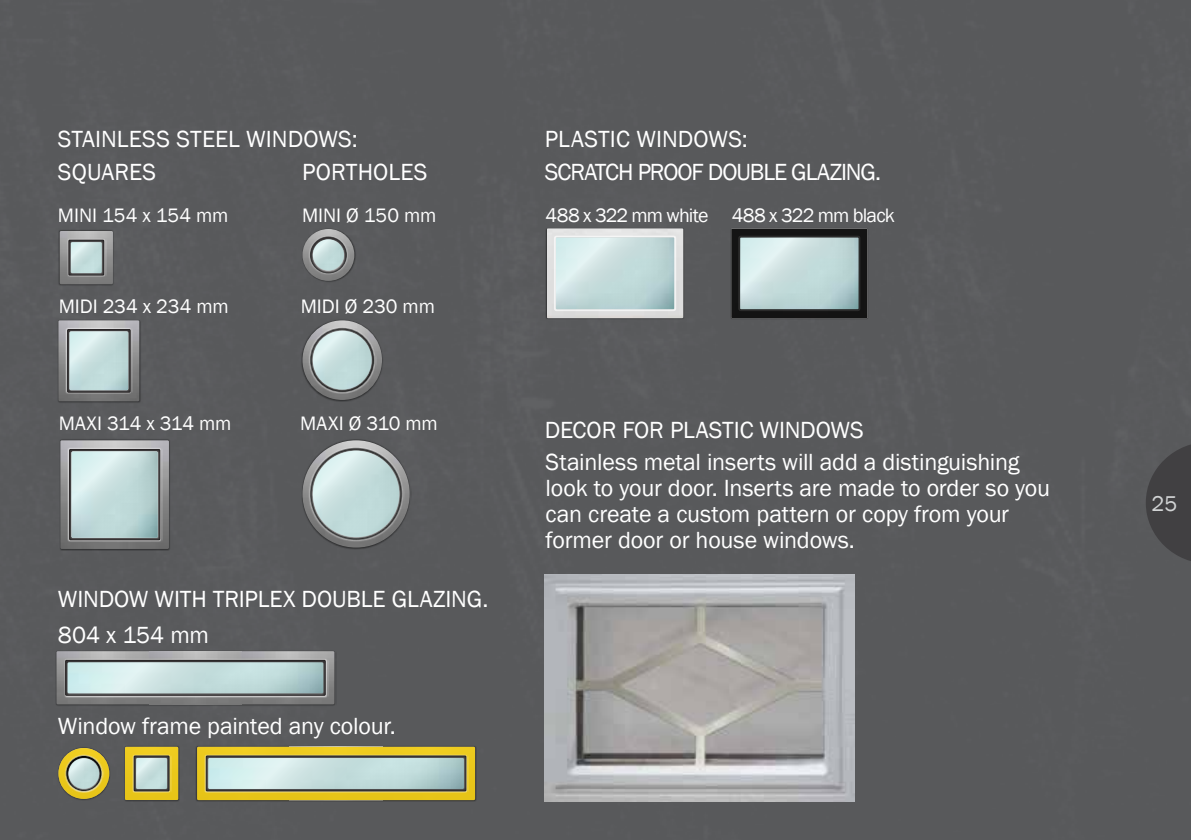
<style>
.page{position:relative;width:1191px;height:840px;background:#fff}
.page>*{position:absolute;margin:0;border:0;box-sizing:border-box;transform-origin:0 0}
.t1{font:24px/26px "Franklin Gothic";letter-spacing:-.01em;color:#fff}
.t2{font:24px "Franklin Gothic";letter-spacing:-.045em;color:#fff}
.t3{font:22px "Franklin Gothic";color:#d1d3d4}
.t4{font:20px "Franklin Gothic";letter-spacing:-.01em;color:#fff}
.t5{font:20px "Franklin Gothic";letter-spacing:-.04em;color:#fff}
</style>
<div class="page">
<div style="left:0;top:0;width:1191px;height:839px;background:#58595b"></div>
<svg style="left:1145px;top:441px;width:46px;height:122px;background:#484749"></svg>
<img style="left:730px;top:227px;width:139px;height:92px">
<svg style="left:731px;top:228px;width:136px;height:90px;background:#90a0a1"></svg>
<img style="left:545px;top:227px;width:139px;height:92px">
<svg style="left:547px;top:228px;width:136px;height:90px;background:#cddddd"></svg>
<img style="left:58px;top:229px;width:57px;height:57px">
<img style="left:60px;top:231px;width:53px;height:53px">
<img style="left:66px;top:237px;width:40px;height:41px">
<svg style="left:68px;top:239px;width:36px;height:36px"></svg>
<svg style="left:69px;top:240px;width:35px;height:35px"></svg>
<svg style="left:71px;top:242px;width:31px;height:31px"></svg>
<img style="left:57px;top:318px;width:84px;height:85px">
<img style="left:58px;top:320px;width:81px;height:81px">
<img style="left:65px;top:326px;width:68px;height:69px">
<svg style="left:67px;top:329px;width:64px;height:63px"></svg>
<svg style="left:68px;top:329px;width:62px;height:63px"></svg>
<svg style="left:70px;top:331px;width:58px;height:59px;background:#c6dfde"></svg>
<img style="left:138px;top:318px;width:3px;height:73px">
<img style="left:59px;top:438px;width:112px;height:112px">
<img style="left:60px;top:440px;width:109px;height:108px">
<img style="left:67px;top:443px;width:95px;height:100px">
<svg style="left:72px;top:451px;width:86px;height:86px;background:#c2dbdb"></svg>
<img style="left:263px;top:705px;width:73px;height:1px">
<img style="left:56px;top:650px;width:278px;height:54px">
<img style="left:65px;top:649px;width:261px;height:56px">
<svg style="left:68px;top:662px;width:255px;height:31px;background:#c4dede"></svg>
<img style="left:128px;top:744px;width:52px;height:57px">
<div style="left:125px;top:746px;width:53px;height:53px;background:#ecc91c"></div>
<img style="left:132px;top:754px;width:40px;height:39px">
<svg style="left:134px;top:755px;width:36px;height:36px"></svg>
<svg style="left:134px;top:755px;width:35px;height:35px"></svg>
<svg style="left:136px;top:757px;width:31px;height:31px"></svg>
<img style="left:123px;top:744px;width:5px;height:57px">
<img style="left:404px;top:801px;width:73px;height:1px">
<svg style="left:197px;top:746px;width:278px;height:53px"></svg>
<img style="left:206px;top:744px;width:260px;height:57px">
<svg style="left:208px;top:757px;width:256px;height:31px;background:#c2dbda"></svg>
<img style="left:301px;top:227px;width:55px;height:55px">
<img style="left:303px;top:227px;width:50px;height:53px">
<svg style="left:313px;top:239px;width:31px;height:31px"></svg>
<img style="left:301px;top:318px;width:83px;height:83px">
<img style="left:302px;top:320px;width:80px;height:80px;border-radius:40px">
<img style="left:308px;top:325px;width:69px;height:69px">
<img style="left:308px;top:326px;width:68px;height:68px">
<svg style="left:311px;top:328px;width:63px;height:63px"></svg>
<svg style="left:313px;top:330px;width:59px;height:59px;background:#c6dddd"></svg>
<img style="left:301px;top:438px;width:110px;height:111px">
<img style="left:302px;top:440px;width:108px;height:107px;border-radius:54px">
<img style="left:308px;top:445px;width:96px;height:97px">
<img style="left:308px;top:446px;width:96px;height:95px">
<svg style="left:311px;top:448px;width:90px;height:91px"></svg>
<svg style="left:313px;top:450px;width:86px;height:87px;background:#c7dfde"></svg>
<img style="left:545px;top:574px;width:309px;height:226px">
<img style="left:57px;top:745px;width:54px;height:55px">
<svg style="left:58px;top:747px;width:51px;height:51px"></svg>
<img style="left:59px;top:745px;width:50px;height:52px">
<svg style="left:69px;top:757px;width:30px;height:31px"></svg>
<p class="t1" style="left:58px;top:127px;width:301px">STAINLESS STEEL WINDOWS:</p>
<p class="t1" style="left:545px;top:127px;width:204px">PLASTIC WINDOWS:</p>
<p class="t1" style="left:58px;top:159px;width:100px">SQUARES</p>
<p class="t1" style="left:302px;top:159px;width:127px">PORTHOLES</p>
<p class="t2" style="left:545px;top:157px;width:338px">SCRATCH PROOF DOUBLE GLAZING.</p>
<p class="t4" style="left:58px;top:203px;width:172px">MINI 154 x 154 mm</p>
<p class="t4" style="left:302px;top:203px;width:136px">MINI Ø 150 mm</p>
<p class="t5" style="left:545px;top:203px;width:351px">488 x 322 mm white 488 x 322 mm black</p>
<p class="t4" style="left:59px;top:293px;width:172px">MIDI 234 x 234 mm</p>
<p class="t4" style="left:59px;top:411px;width:174px">MAXI 314 x 314 mm</p>
<p class="t4" style="left:301px;top:293px;width:136px">MIDI Ø 230 mm</p>
<p class="t4" style="left:300px;top:411px;width:139px">MAXI Ø 310 mm</p>
<p class="t1" style="left:58px;top:586px;width:432px">WINDOW WITH TRIPLEX DOUBLE GLAZING.</p>
<p class="t1" style="left:58px;top:622px;width:153px">804 x 154 mm</p>
<p class="t1" style="left:58px;top:713px;width:339px">Window frame painted any colour.</p>
<p class="t1" style="left:545px;top:417px;width:320px">DECOR FOR PLASTIC WINDOWS</p>
<p class="t1" style="left:545px;top:449px;width:506px">Stainless metal inserts will add a distinguishing look to your door. Inserts are made to order so you can create a custom pattern or copy from your former door or house windows.</p>
<p class="t3" style="left:1151px;top:489px;width:27px">25</p>
</div>
